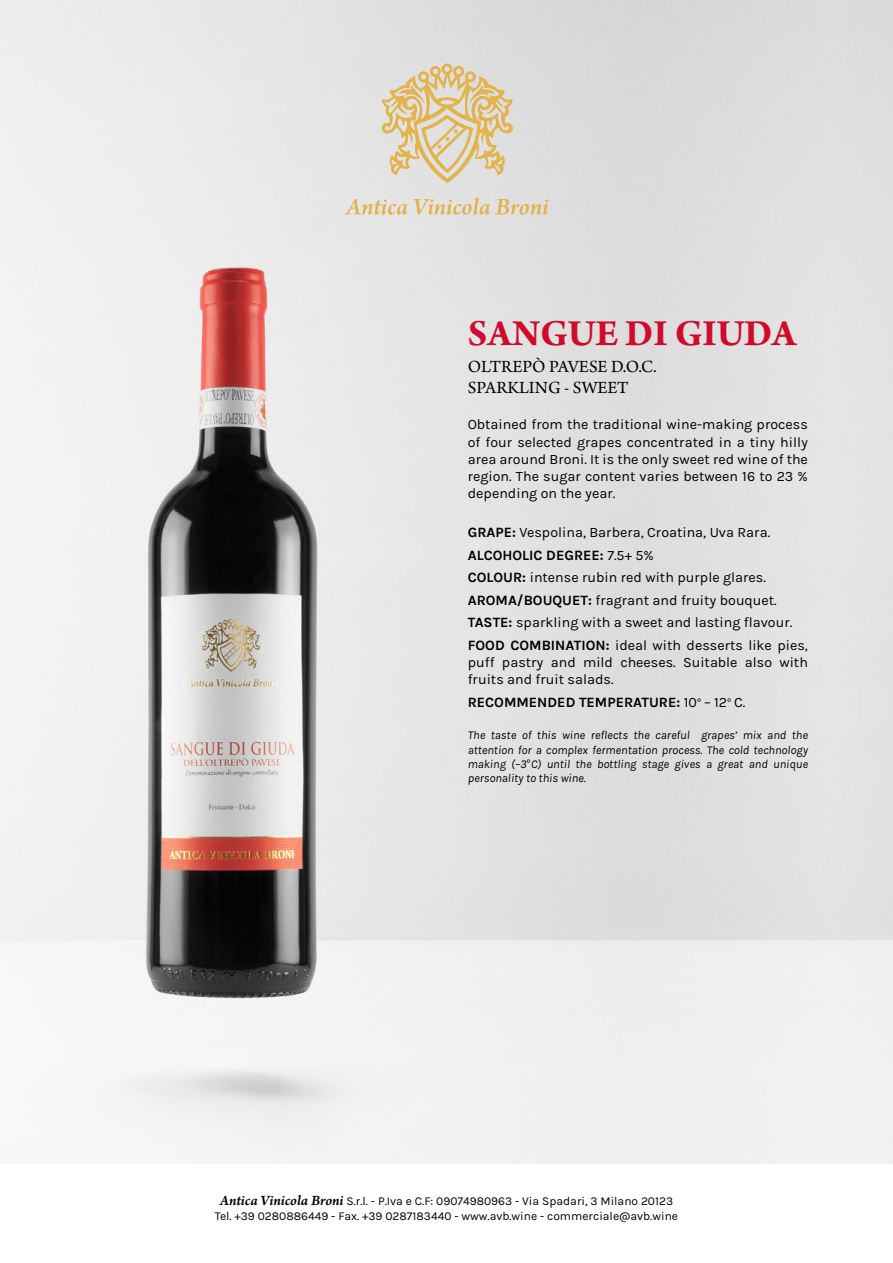
<style>
.page{position:relative;width:893px;height:1263px;background:#fff}
.page>*{position:absolute;margin:0;border:0;box-sizing:border-box;transform-origin:0 0}
.t1{font:700 39px "Arno Pro";color:#d00a2c}
.t2{font:18px/21px "Arno Pro";color:#000}
.t3{font:14.25px/17.1px "Karla";color:#000}
.t4{font:700 14.25px "Karla";color:#000}
.t5{font:italic 12px/14.4px "Karla";color:#000;text-align:justify}
.t6{font:12px/15px "Karla";color:#000;text-align:center}
.s1{font-weight:700}
.s2{font-weight:400}
.s3{font-family:"Arno Pro";font-weight:400}
.s4{font-family:"Arno Pro";font-style:normal;font-size:14.25px}
.s5{font-family:"Arno Pro Smbd Italic Sm Text";font-size:15px}
</style>
<div class="page">
<img style="left:0;top:0;width:893px;height:1163px">
<svg style="left:381px;top:64px;width:132px;height:119px;background:#e0d0ad"></svg>
<svg style="left:345px;top:199px;width:62px;height:16px"></svg>
<svg style="left:413px;top:197px;width:135px;height:18px;background:#e1d4b6"></svg>
<h1 class="t1" style="left:468px;top:310px;width:330px">SANGUE DI GIUDA</h1>
<p class="t2" style="left:468px;top:357px;width:191px">OLTREPÒ PAVESE D.O.C.<br>SPARKLING - SWEET</p>
<p class="t3" style="left:468px;top:416px;width:342px;text-align:justify">Obtained from the traditional wine-making process of four selected grapes concentrated in a tiny hilly area around Broni. It is the only sweet red wine of the region. The sugar content varies between 16 to 23 % depending on the year.</p>
<p class="t3" style="left:468px;top:522px;width:342px;line-height:22.5px"><span class="s1">GRAPE:</span> Vespolina, Barbera, Croatina, Uva Rara.<br><span class="s1">ALCOHOLIC DEGREE:</span> 7.5+ 5%<br><span class="s1">COLOUR:</span> intense rubin red with purple glares.<br><span class="s1">AROMA/BOUQUET:</span> fragrant and fruity bouquet.<br><span class="s1">TASTE:</span> sparkling with a sweet and lasting flavour.<br><span class="s1">FOOD COMBINATION:</span> ideal with desserts like pies,</p>
<p class="t3" style="left:468px;top:654px;width:342px">puff pastry and mild cheeses. Suitable also with fruits and fruit salads.</p>
<p class="t4" style="left:468px;top:694px;width:279px">RECOMMENDED TEMPERATURE: <span class="s2">10</span><span class="s3">°</span> <span class="s2">– 12</span><span class="s3">°</span> <span class="s2">C.</span></p>
<p class="t5" style="left:468px;top:728px;width:342px">The taste of this wine reflects the careful grapes’ mix and the attention for a complex fermentation process. The cold technology making (–3<span class="s4">°</span>C) until the bottling stage gives a great and unique personality to this wine.</p>
<p class="t6" style="left:215px;top:1194px;width:465px"><span class="s5">Antica Vinicola Broni</span> S.r.l. - P.Iva e C.F: 09074980963 - Via Spadari, 3 Milano 20123<br>Tel. +39 0280886449 - Fax. +39 0287183440 - www.avb.wine - commerciale@avb.wine</p>
</div>
